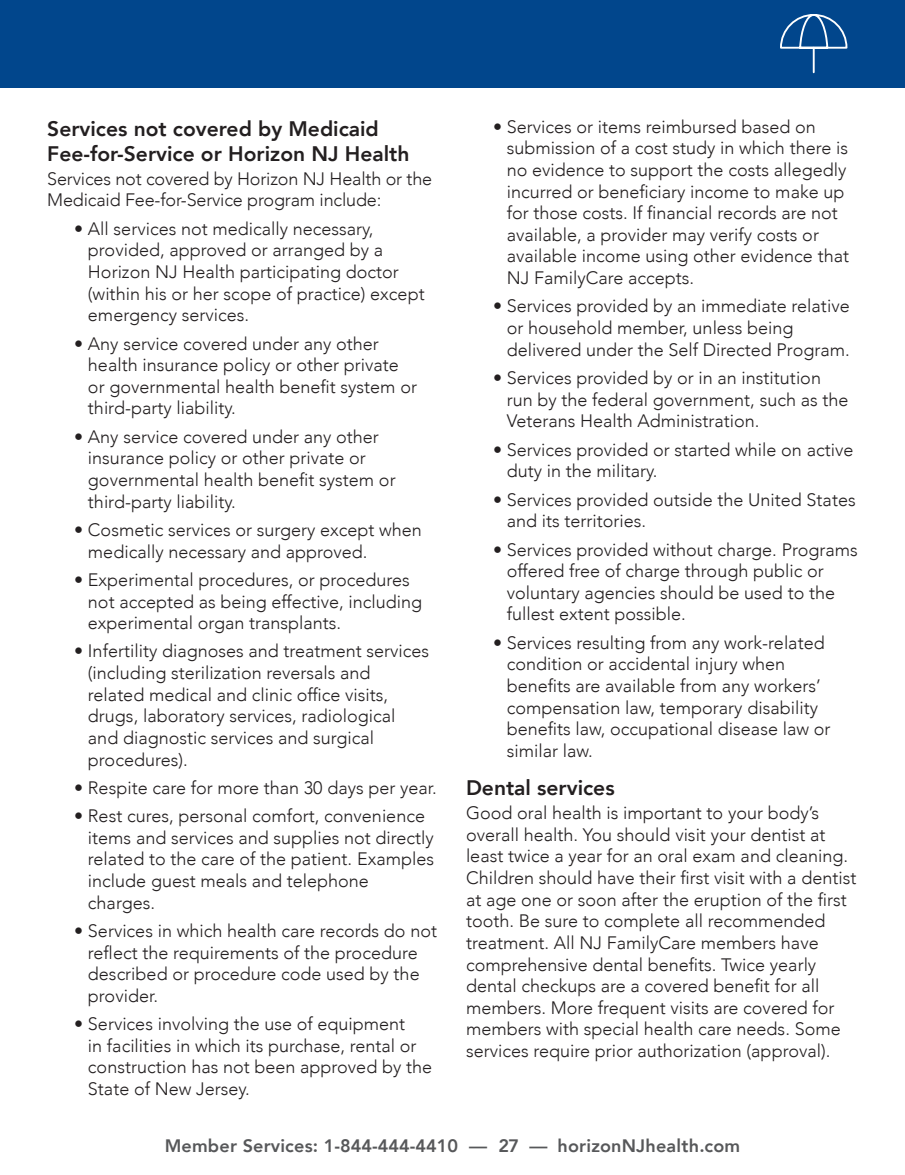
<style>
.page{position:relative;width:905px;height:1175px;background:#fff}
.page>*{position:absolute;margin:0;border:0;box-sizing:border-box;transform-origin:0 0}
.t1{font:800 21px/25.2px "Avenir";color:#231f20}
.t2{font:300 18px/21.6px "Avenir";color:#231f20}
.t3{font:800 18px "Avenir";letter-spacing:.01em;color:#57585a}
</style>
<div class="page">
<div style="left:0;top:0;width:904px;height:88px;background:#01468c"></div>
<svg style="left:780px;top:14px;width:67px;height:59px"></svg>
<p class="t1" style="left:47px;top:116px;width:364px">Services not covered by Medicaid<br>Fee-for-Service or Horizon NJ Health</p>
<p class="t2" style="left:47px;top:168px;width:386px">Services not covered by Horizon NJ Health or the<br>Medicaid Fee-for-Service program include:</p>
<p class="t2" style="left:88px;top:218px;width:338px;text-indent:-14px">• All services not medically necessary, provided, approved or arranged by a Horizon NJ Health participating doctor (within his or her scope of practice) except emergency services.</p>
<p class="t2" style="left:88px;top:332px;width:330px;text-indent:-14px">• Any service covered under any other health insurance policy or other private or governmental health benefit system or third-party liability.</p>
<p class="t2" style="left:88px;top:426px;width:309px;text-indent:-14px">• Any service covered under any other insurance policy or other private or governmental health benefit system or third-party liability.</p>
<p class="t2" style="left:88px;top:519px;width:335px;text-indent:-14px">• Cosmetic services or surgery except when medically necessary and approved.</p>
<p class="t2" style="left:88px;top:569px;width:336px;text-indent:-14px">• Experimental procedures, or procedures not accepted as being effective, including experimental organ transplants.</p>
<p class="t2" style="left:88px;top:640px;width:343px;text-indent:-14px">• Infertility diagnoses and treatment services (including sterilization reversals and related medical and clinic office visits, drugs, laboratory services, radiological and diagnostic services and surgical procedures).</p>
<p class="t2" style="left:74px;top:777px;width:364px">• Respite care for more than 30 days per year.</p>
<p class="t2" style="left:88px;top:805px;width:347px;text-indent:-14px">• Rest cures, personal comfort, convenience items and services and supplies not directly related to the care of the patient. Examples include guest meals and telephone charges.</p>
<p class="t2" style="left:88px;top:920px;width:350px;text-indent:-14px">• Services in which health care records do not reflect the requirements of the procedure described or procedure code used by the provider.</p>
<p class="t2" style="left:88px;top:1013px;width:345px;text-indent:-14px">• Services involving the use of equipment<br>in facilities in which its purchase, rental or construction has not been approved by the State of New Jersey.</p>
<p class="t2" style="left:506px;top:116px;width:344px;text-indent:-14px">• Services or items reimbursed based on submission of a cost study in which there is no evidence to support the costs allegedly incurred or beneficiary income to make up for those costs. If financial records are not available, a provider may verify costs or available income using other evidence that NJ FamilyCare accepts.</p>
<p class="t2" style="left:506px;top:295px;width:344px;text-indent:-14px">• Services provided by an immediate relative or household member, unless being delivered under the Self Directed Program.</p>
<p class="t2" style="left:506px;top:367px;width:343px;text-indent:-14px">• Services provided by or in an institution run by the federal government, such as the<br>Veterans Health Administration.</p>
<p class="t2" style="left:506px;top:438px;width:348px;text-indent:-14px">• Services provided or started while on active duty in the military.</p>
<p class="t2" style="left:506px;top:488px;width:350px;text-indent:-14px">• Services provided outside the United States and its territories.</p>
<p class="t2" style="left:506px;top:538px;width:352px;text-indent:-14px">• Services provided without charge. Programs offered free of charge through public or voluntary agencies should be used to the fullest extent possible.</p>
<p class="t2" style="left:506px;top:631px;width:325px;text-indent:-14px">• Services resulting from any work-related condition or accidental injury when benefits are available from any workers’ compensation law, temporary disability benefits law, occupational disease law or similar law.</p>
<p class="t1" style="left:466px;top:775px;width:150px">Dental services</p>
<p class="t2" style="left:466px;top:802px;width:392px">Good oral health is important to your body’s overall health. You should visit your dentist at least twice a year for an oral exam and cleaning.<br>Children should have their first visit with a dentist at age one or soon after the eruption of the first tooth. Be sure to complete all recommended treatment. All NJ FamilyCare members have comprehensive dental benefits. Twice yearly dental checkups are a covered benefit for all members. More frequent visits are covered for members with special health care needs. Some services require prior authorization (approval).</p>
<p class="t3" style="left:165px;top:1132px;width:577px">Member Services: 1-844-444-4410 — 27 — horizonNJhealth.com</p>
</div>
